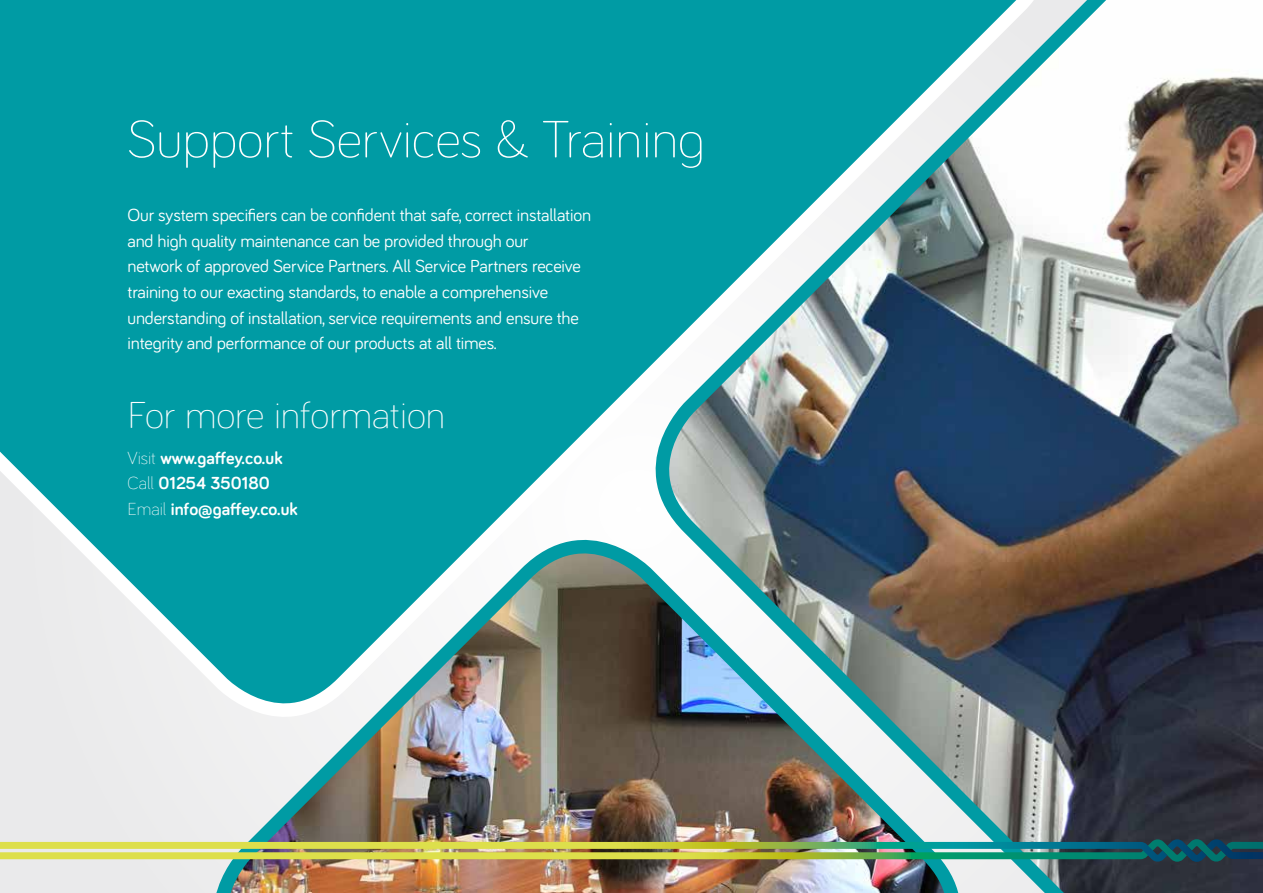
<style>
.page{position:relative;width:1263px;height:893px;background:#fff}
.page>*{position:absolute;margin:0;border:0;box-sizing:border-box;transform-origin:0 0}
.t1{font:300 53.7px "Bariol";color:#fff}
.t2{font:300 38.7px "Bariol";color:#fff}
.t3{font:18px/25.5px "Bariol";letter-spacing:-.01em;color:#fff}
.t4{font:700 18px/25.5px "Bariol";color:#fff}
.s1{font-weight:300}
</style>
<div class="page">
<div style="left:7px;top:743px;width:180px;height:150px;background:#eaeaeb"></div>
<svg style="left:0;top:0;width:629px;height:743px;background:#1da5ad"></svg>
<img style="left:629px;top:0;width:634px;height:893px">
<img style="left:187px;top:513px;width:800px;height:380px">
<img style="left:0;top:839px;width:1263px;height:24px">
<h1 class="t1" style="left:128px;top:103px;width:578px">Support Services &amp; Training</h1>
<p class="t3" style="left:128px;top:202px;width:465px">Our system specifiers can be confident that safe, correct installation and high quality maintenance can be provided through our<br>network of approved Service Partners. All Service Partners receive training to our exacting standards, to enable a comprehensive understanding of installation, service requirements and ensure the integrity and performance of our products at all times.</p>
<h2 class="t2" style="left:128px;top:389px;width:319px">For more information</h2>
<p class="t4" style="left:128px;top:444px;width:172px"><span class="s1">Visit</span> www.gaffey.co.uk<br><span class="s1">Call</span> 01254 350180<br><span class="s1">Email</span> info@gaffey.co.uk</p>
</div>
